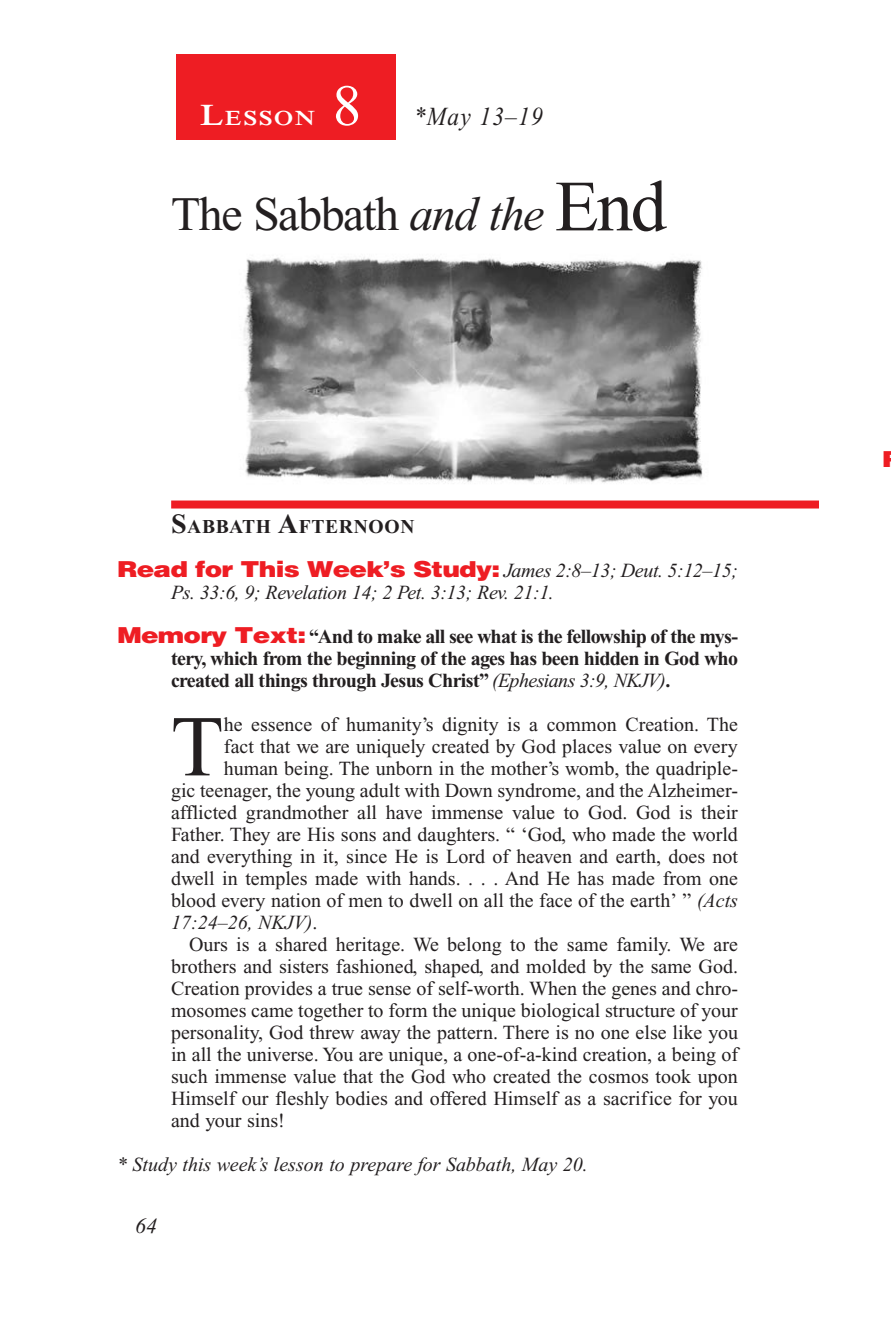
<style>
.page{position:relative;width:891px;height:1332px;background:#fff}
.page>*{position:absolute;margin:0;border:0;box-sizing:border-box;transform-origin:0 0}
.Body_Drop_Cap{font:86.4px "Times New Roman PS Std";color:#231f20}
.Lesson_Number{font:58px "Times New Roman PS Std";color:#fff}
.Lesson_Head_SA{font:48px "Times New Roman PS Std";letter-spacing:-.03em;color:#231f20}
.Lesson_Dates{font:italic 26px "Times New Roman PS Std";letter-spacing:.05em;color:#231f20;scale:.9 1}
.t1{font:italic 22px "Times New Roman PS Std";color:#231f20}
.Lesson_Start_Head{font:600 21px "Times NRMT Std";letter-spacing:.07em;color:#fff;scale:1.1 1}
.Body_Drop_Cap-2{font:20px "Times New Roman PS Std";color:#231f20}
.Body{font:20px/22px "Times New Roman PS Std";color:#231f20;text-align:justify}
.Question{font:700 20px/22px "Times New Roman PS Std";letter-spacing:-.03em;color:#231f20;text-align:justify}
.Question-2{font:italic 20px/22px "Times New Roman PS Std";letter-spacing:-.02em;color:#231f20}
.Question-3{font:italic 20px "Times New Roman PS Std";color:#231f20}
.Body_Drop_Cap-3{font:italic 20px "Times New Roman PS Std";color:#231f20}
.Sabbath_Afternoon_He{font:700 19.6px "Times New Roman PS Std";letter-spacing:.035em;color:#231f20}
.s1{font-size:30px}
.s2{font-style:italic}
.s3{font-size:72px}
.s4{font-size:28px}
.s5{font-family:"Helvetica LT Std";font-weight:900;font-style:normal;font-size:22px;color:#ee1d23}
.s6{font-family:"Helvetica LT Std";font-weight:900;font-size:22px;color:#ee1d23}
.s7{font-weight:400;font-style:italic}
.s8{font-style:normal}
</style>
<div class="page">
<div style="left:171px;top:501px;width:648px;height:8px;background:#ee1d23"></div>
<div style="left:176px;top:54px;width:220px;height:86px;background:#ee1d23"></div>
<img style="left:243px;top:257px;width:460px;height:227px">
<p class="Lesson_Number" style="left:332px;top:74px;width:30px">8</p>
<p class="Lesson_Start_Head" style="left:200px;top:106px;width:106px"><span class="s1">L</span>ESSON</p>
<p class="Lesson_Dates" style="left:414px;top:102px;width:145px">*May 13–19</p>
<p class="Lesson_Head_SA" style="left:171px;top:188px;width:497px">The Sabbath <span class="s2">and the</span> <span class="s3">End</span></p>
<p class="Sabbath_Afternoon_He" style="left:171px;top:516px;width:245px"><span class="s4">S</span>ABBATH <span class="s4">A</span>FTERNOON</p>
<p class="Question-2" style="left:171px;top:560px;width:568px;text-indent:-54px"><span class="s5">Read for This Week’s Study:</span> James 2:8–13; Deut. 5:12–15;<br>Ps. 33:6, 9; Revelation 14; 2 Pet. 3:13; Rev. 21:1.</p>
<p class="Question" style="left:171px;top:626px;width:569px;text-indent:-54px"><span class="s6">Memory Text:</span> “And to make all see what is the fellowship of the mys&shy;tery, which from the beginning of the ages has been hidden in God who created all things through Jesus Christ” <span class="s7">(Ephesians 3:9, NKJV)</span>.</p>
<p class="Body_Drop_Cap" style="left:171px;top:700px;width:54px">T</p>
<p class="Body_Drop_Cap-2" style="left:224px;top:714px;width:516px">he essence of humanity’s dignity is a common Creation. The</p>
<p class="Body_Drop_Cap-2" style="left:224px;top:736px;width:516px">fact that we are uniquely created by God places value on every</p>
<p class="Body_Drop_Cap-2" style="left:224px;top:758px;width:516px">human being. The unborn in the mother’s womb, the quadriple-</p>
<p class="Body_Drop_Cap-2" style="left:171px;top:780px;width:569px">gic teenager, the young adult with Down syndrome, and the Alzheimer-</p>
<p class="Body_Drop_Cap-2" style="left:171px;top:802px;width:569px">afflicted grandmother all have immense value to God. God is their</p>
<p class="Body_Drop_Cap-2" style="left:171px;top:824px;width:569px">Father. They are His sons and daughters. “ ‘God, who made the world</p>
<p class="Body_Drop_Cap-2" style="left:171px;top:846px;width:569px">and everything in it, since He is Lord of heaven and earth, does not</p>
<p class="Body_Drop_Cap-2" style="left:171px;top:868px;width:569px">dwell in temples made with hands. . . . And He has made from one</p>
<p class="Body_Drop_Cap-2" style="left:171px;top:890px;width:568px">blood every nation of men to dwell on all the face of the earth’ ” <span class="s2">(Acts</span></p>
<p class="Body_Drop_Cap-3" style="left:171px;top:912px;width:148px">17:24–26, NKJV)<span class="s8">.</span></p>
<p class="Body" style="left:171px;top:934px;width:569px;text-indent:18px">Ours is a shared heritage. We belong to the same family. We are brothers and sisters fashioned, shaped, and molded by the same God.<br>Creation provides a true sense of self-worth. When the genes and chro&shy;mosomes came together to form the unique biological structure of your personality, God threw away the pattern. There is no one else like you in all the universe. You are unique, a one-of-a-kind creation, a being of such immense value that the God who created the cosmos took upon Himself our fleshly bodies and offered Himself as a sacrifice for you and your sins!</p>
<p class="Question-3" style="left:117px;top:1154px;width:472px">* Study this week’s lesson to prepare for Sabbath, May 20.</p>
<p class="t1" style="left:135px;top:1214px;width:23px">64</p>
</div>
